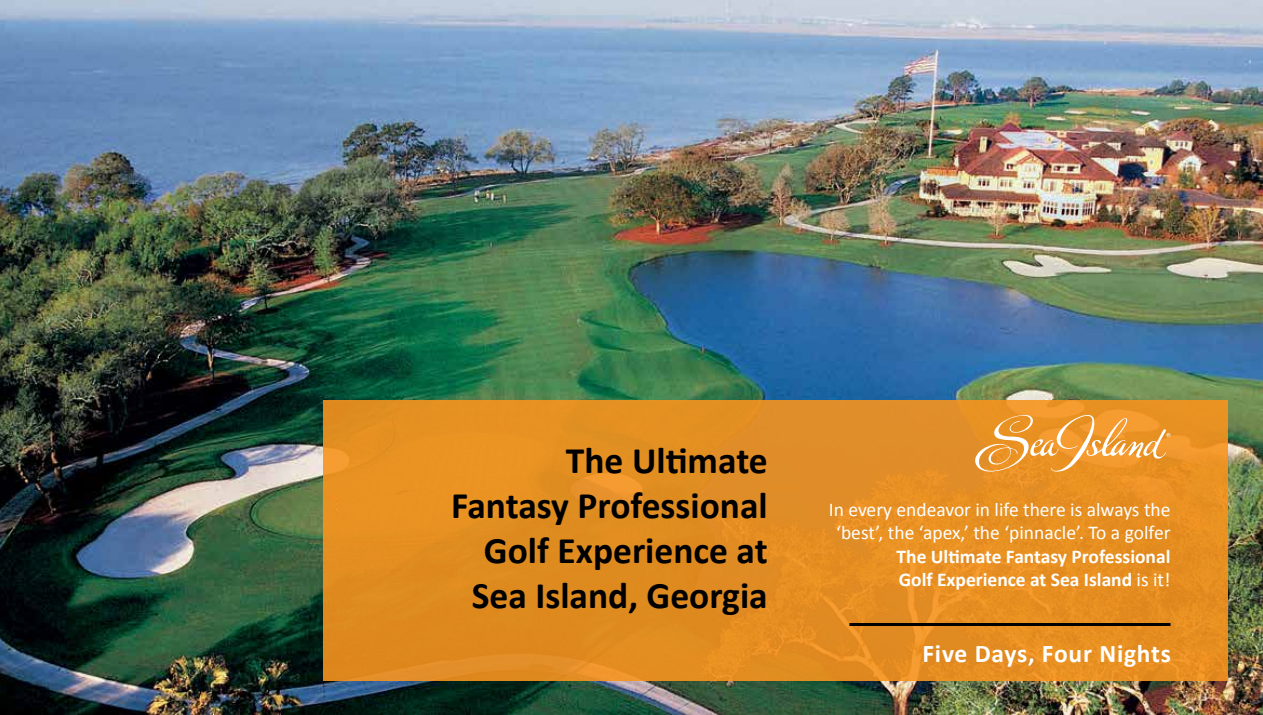
<style>
.page{position:relative;width:1263px;height:715px;background:#fff}
.page>*{position:absolute;margin:0;border:0;box-sizing:border-box;transform-origin:0 0}
.t1{font:700 37.5px/45px "Calibri";color:#000;text-align:right}
.t2{font:700 25.5px "Calibri";letter-spacing:.03em;color:#fff}
.t3{font:19.5px/23.4px "Calibri";color:#fff;text-align:center}
.t4{font:700 19.5px/23.4px "Calibri";color:#fff}
.s1{font-weight:400}
</style>
<div class="page">
<img style="left:0;top:0;width:1263px;height:714px">
<div style="left:323px;top:400px;width:905px;height:280px;background:#e38e22"></div>
<svg style="left:975px;top:415px;width:195px;height:56px"></svg>
<hr style="left:849px;top:622px;width:321px;height:3px;background:#000">
<h1 class="t1" style="left:451px;top:437px;width:318px">The Ultimate<br>Fantasy Professional<br>Golf Experience at<br>Sea Island, Georgia</h1>
<p class="t3" style="left:829px;top:497px;width:343px">In every endeavor in life there is always the ‘best’, the ‘apex,’ the ‘pinnacle’. To a golfer</p>
<p class="t4" style="left:896px;top:544px;width:275px">The Ultimate Fantasy Professional<br>Golf Experience at Sea Island <span class="s1">is it!</span></p>
<h2 class="t2" style="left:922px;top:637px;width:250px">Five Days, Four Nights</h2>
</div>
